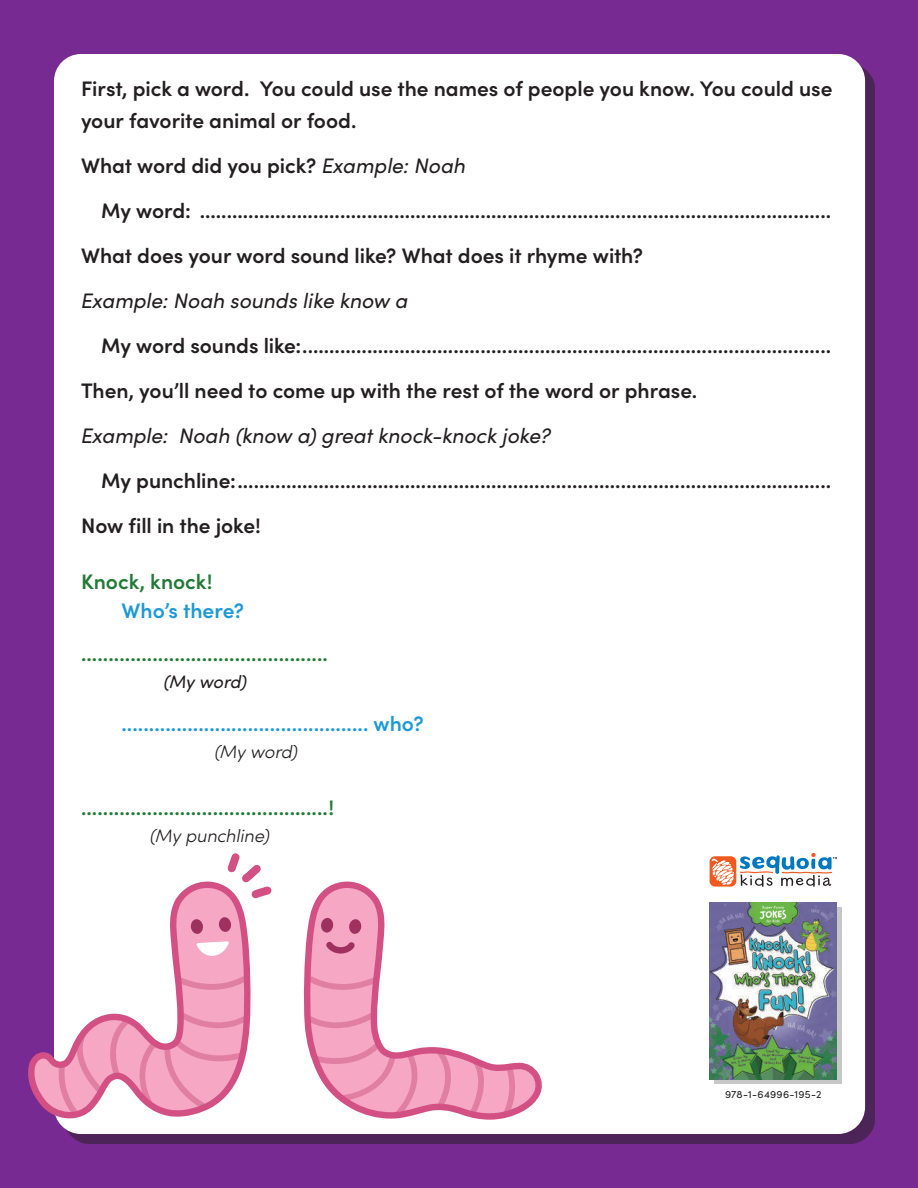
<style>
.page{position:relative;width:918px;height:1188px;background:#772a91}
.page>*{position:absolute;margin:0;border:0;box-sizing:border-box;transform-origin:0 0}
.t1{font:600 21px/45px "Sofia Pro";letter-spacing:-.005em;color:#231f20}
.t2{font:600 21px "Sofia Pro";color:#227a37}
.t3{font:italic 21px "Sofia Pro";color:#231f20}
.t4{font:600 21px "Sofia Pro";color:#1d99d6}
.t5{font:italic 300 18px "Sofia Pro";color:#231f20}
.t6{font:italic 18px "Sofia Pro";letter-spacing:-.01em;color:#231f20}
.t7{font:10.5px "Sofia Pro";letter-spacing:.02em;color:#231f20}
.s1{font-weight:400;font-style:italic}
</style>
<div class="page">
<div style="left:63px;top:63px;width:812px;height:1081px;background:#231f20;opacity:.5"></div>
<div style="left:54px;top:54px;width:811px;height:1080px;background:#fff;border-radius:27px"></div>
<svg style="left:227px;top:853px;width:45px;height:46px"></svg>
<svg style="left:303px;top:881px;width:239px;height:239px"></svg>
<svg style="left:321px;top:918px;width:13px;height:15px"></svg>
<svg style="left:349px;top:919px;width:13px;height:15px"></svg>
<svg style="left:326px;top:941px;width:29px;height:13px"></svg>
<svg style="left:28px;top:881px;width:223px;height:238px"></svg>
<svg style="left:218px;top:917px;width:14px;height:15px"></svg>
<svg style="left:190px;top:919px;width:13px;height:15px"></svg>
<svg style="left:196px;top:941px;width:33px;height:15px"></svg>
<div style="left:714px;top:907px;width:128px;height:177px;background:#231f20;opacity:.25"></div>
<img style="left:710px;top:902px;width:127px;height:177px">
<svg style="left:710px;top:853px;width:127px;height:34px"></svg>
<p class="t1" style="left:81px;top:72px;width:753px;line-height:31.5px">First, pick a word. You could use the names of people you know. You could use your favorite animal or food.</p>
<p class="t1" style="left:81px;top:141px;width:386px">What word did you pick? <span class="s1">Example: Noah</span></p>
<p class="t1" style="left:101px;top:186px;width:731px">My word: .....................................................................................................................</p>
<p class="t1" style="left:81px;top:231px;width:564px">What does your word sound like? What does it rhyme with?</p>
<p class="t3" style="left:81px;top:285px;width:329px">Example: Noah sounds like know a</p>
<p class="t1" style="left:81px;top:321px;width:752px;text-indent:20px">My word sounds like:..................................................................................................<br>Then, you’ll need to come up with the rest of the word or phrase.</p>
<p class="t3" style="left:81px;top:420px;width:472px">Example: Noah (know a) great knock-knock joke?</p>
<p class="t1" style="left:81px;top:456px;width:752px;text-indent:20px">My punchline:..............................................................................................................<br>Now fill in the joke!</p>
<p class="t2" style="left:81px;top:566px;width:133px">Knock, knock!</p>
<p class="t4" style="left:122px;top:595px;width:124px">Who’s there?</p>
<p class="t2" style="left:81px;top:638px;width:249px">.............................................</p>
<p class="t6" style="left:164px;top:669px;width:85px">(My word)</p>
<p class="t4" style="left:122px;top:708px;width:304px">............................................. who?</p>
<p class="t5" style="left:215px;top:739px;width:85px">(My word)</p>
<p class="t2" style="left:81px;top:791px;width:255px">.............................................!</p>
<p class="t5" style="left:150px;top:822px;width:121px">(My punchline)</p>
<p class="t7" style="left:725px;top:1087px;width:98px">978-1-64996-195-2</p>
</div>
